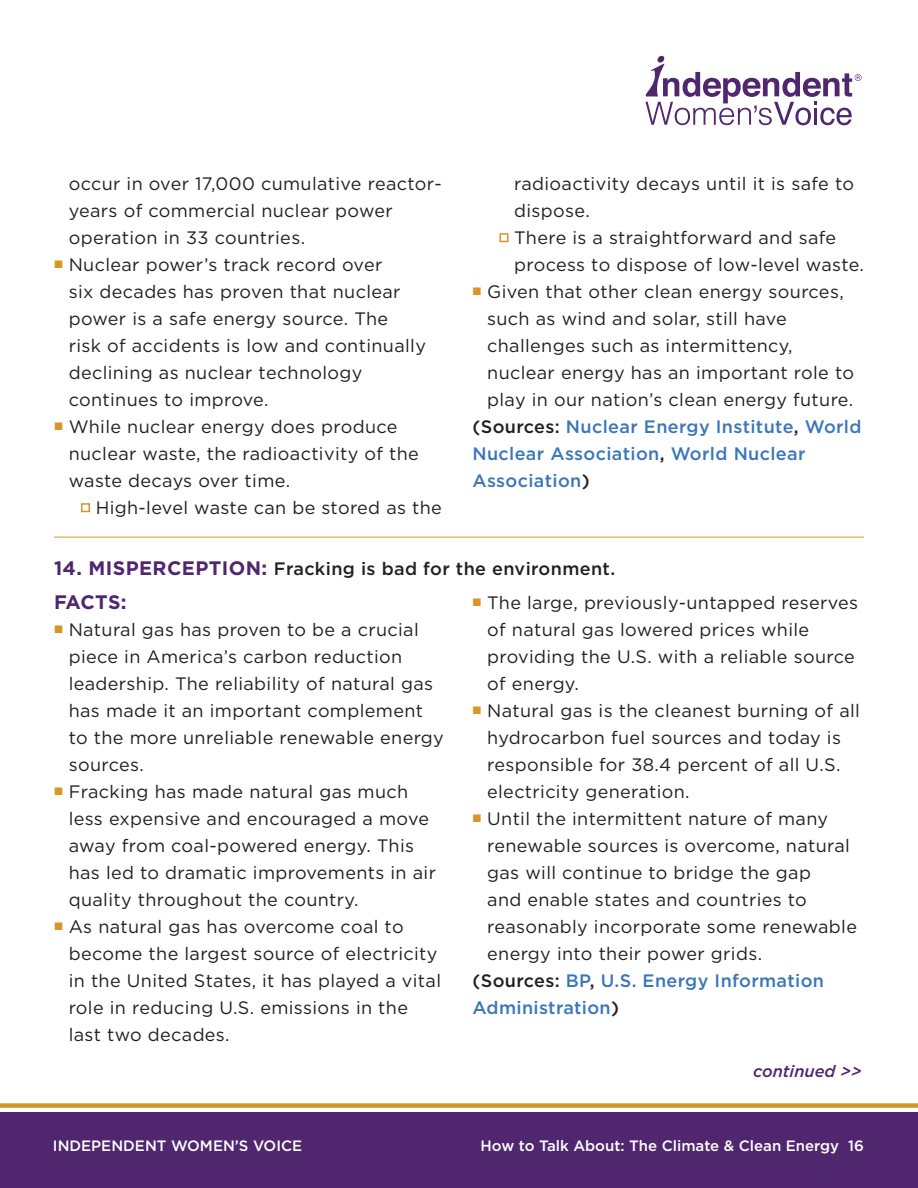
<style>
.page{position:relative;width:918px;height:1188px;background:#fff}
.page>*{position:absolute;margin:0;border:0;box-sizing:border-box;transform-origin:0 0}
.t1{font:700 19.5px "Gotham";letter-spacing:-.01em;color:#50266f}
.t2{font:18px/27px "Gotham";letter-spacing:.02em;color:#231f20}
.t3{font:500 18px/27px "Gotham";letter-spacing:.02em;color:#3b76ba}
.SPAN{font:500 18px "Gotham";letter-spacing:.02em;color:#231f20}
.t4{font:italic 500 16.5px "Gotham";color:#50266f}
.t5{font:500 15px "Gotham";color:#fff}
.s1{color:#231f20}
.s2{font-weight:700;font-size:19.5px;color:#50266f}
</style>
<div class="page">
<div style="left:0;top:1113px;width:918px;height:75px;background:#50266f"></div>
<div style="left:0;top:1103px;width:918px;height:5px;background:#d99628"></div>
<svg style="left:646px;top:56px;width:216px;height:69px"></svg>
<hr style="left:54px;top:537px;width:810px;height:1px;background:#d99628">
<p class="t2" style="left:69px;top:170px;width:375px">occur in over 17,000 cumulative reactor&shy;years of commercial nuclear power operation in 33 countries.</p>
<p class="t2" style="left:69px;top:251px;width:359px;text-indent:-15px"><sup>P</sup> Nuclear power’s track record over<br>six decades has proven that nuclear power is a safe energy source. The<br>risk of accidents is low and continually declining as nuclear technology continues to improve.</p>
<p class="t2" style="left:69px;top:413px;width:352px;text-indent:-15px"><sup>P</sup> While nuclear energy does produce nuclear waste, the radioactivity of the waste decays over time.</p>
<p class="t2" style="left:81px;top:494px;width:362px"><sup>P</sup> High-level waste can be stored as the</p>
<p class="t2" style="left:514px;top:170px;width:341px">radioactivity decays until it is safe to dispose.</p>
<p class="t2" style="left:514px;top:224px;width:351px;text-indent:-15px"><sup>P</sup> There is a straightforward and safe process to dispose of low-level waste.</p>
<p class="t2" style="left:487px;top:278px;width:368px;text-indent:-15px"><sup>P</sup> Given that other clean energy sources, such as wind and solar, still have challenges such as intermittency, nuclear energy has an important role to play in our nation’s clean energy future.</p>
<p class="t3" style="left:472px;top:413px;width:391px"><span class="s1">(Sources:</span> Nuclear Energy Institute<span class="s1">,</span> World<br>Nuclear Association<span class="s1">,</span> World Nuclear<br>Association<span class="s1">)</span></p>
<p class="SPAN" style="left:54px;top:557px;width:563px"><span class="s2">14. MISPERCEPTION:</span> Fracking is bad for the environment.</p>
<p class="t1" style="left:54px;top:591px;width:74px">FACTS:</p>
<p class="t2" style="left:69px;top:616px;width:377px;text-indent:-15px"><sup>P</sup> Natural gas has proven to be a crucial piece in America’s carbon reduction leadership. The reliability of natural gas has made it an important complement to the more unreliable renewable energy sources.</p>
<p class="t2" style="left:69px;top:778px;width:369px;text-indent:-15px"><sup>P</sup> Fracking has made natural gas much less expensive and encouraged a move away from coal-powered energy. This has led to dramatic improvements in air quality throughout the country.</p>
<p class="t2" style="left:69px;top:913px;width:374px;text-indent:-15px"><sup>P</sup> As natural gas has overcome coal to become the largest source of electricity in the United States, it has played a vital role in reducing U.S. emissions in the last two decades.</p>
<p class="t2" style="left:487px;top:589px;width:372px;text-indent:-15px"><sup>P</sup> The large, previously-untapped reserves of natural gas lowered prices while providing the U.S. with a reliable source of energy.</p>
<p class="t2" style="left:487px;top:697px;width:374px;text-indent:-15px"><sup>P</sup> Natural gas is the cleanest burning of all hydrocarbon fuel sources and today is responsible for 38.4 percent of all U.S. electricity generation.</p>
<p class="t2" style="left:487px;top:805px;width:371px;text-indent:-15px"><sup>P</sup> Until the intermittent nature of many renewable sources is overcome, natural gas will continue to bridge the gap<br>and enable states and countries to reasonably incorporate some renewable energy into their power grids.</p>
<p class="t3" style="left:472px;top:967px;width:353px"><span class="s1">(Sources:</span> BP<span class="s1">,</span> U.S. Energy Information<br>Administration<span class="s1">)</span></p>
<p class="t4" style="left:753px;top:1061px;width:110px">continued &gt;&gt;</p>
<p class="t5" style="left:53px;top:1136px;width:251px">INDEPENDENT WOMEN’S VOICE</p>
<p class="t5" style="left:480px;top:1136px;width:385px">How to Talk About: The Climate &amp; Clean Energy 16</p>
</div>
